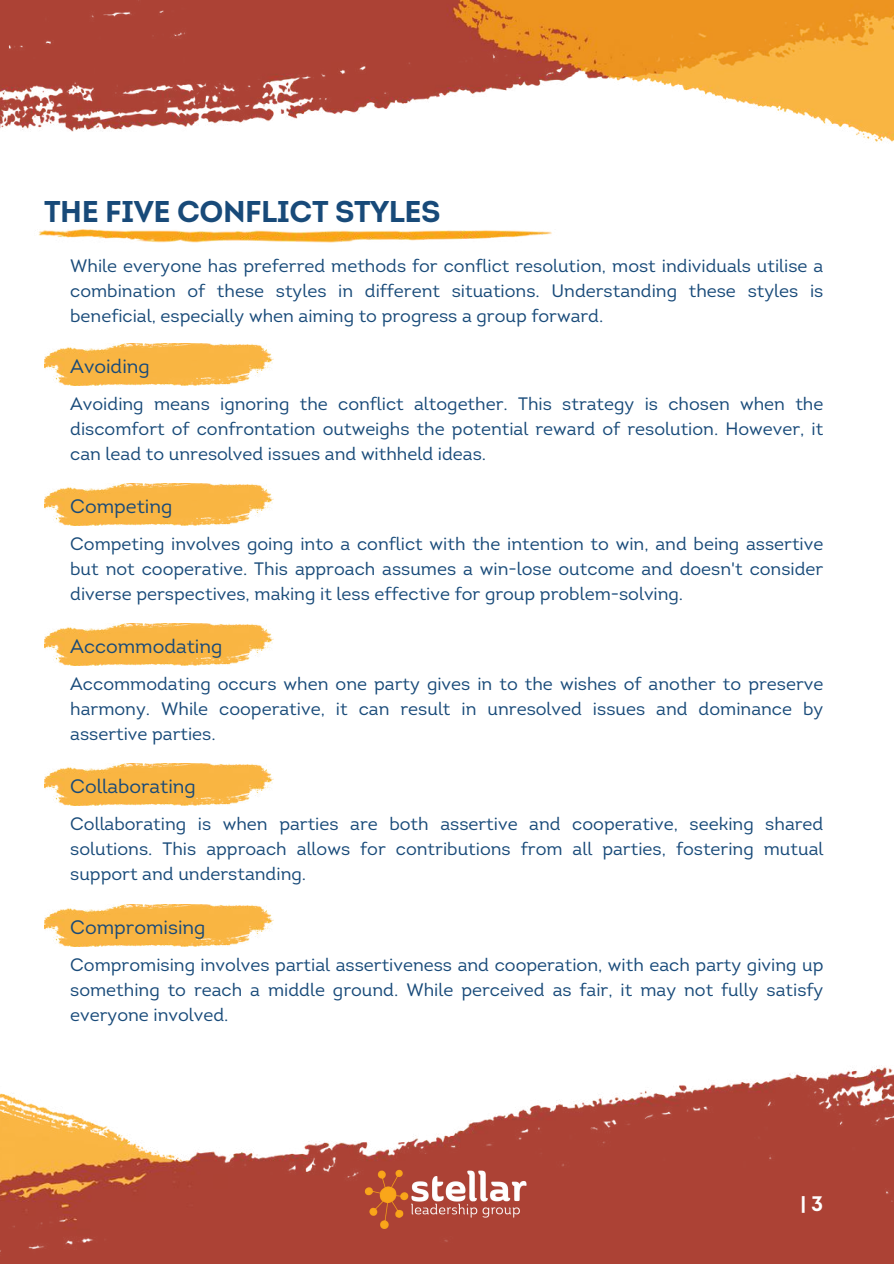
<style>
.page{position:relative;width:894px;height:1264px;background:#fff}
.page>*{position:absolute;margin:0;border:0;box-sizing:border-box;transform-origin:0 0}
.t1{font:700 30px "Intro";letter-spacing:-.015em;color:#184a79}
.t2{font:700 21px "Intro";color:#fff}
.t3{font:19.5px "Intro";color:#184a79}
.t4{font:18px/24.8px "Intro";color:#184a79;text-align:justify}
</style>
<div class="page">
<img style="left:0;top:1065px;width:893px;height:198px">
<img style="left:0;top:0;width:893px;height:143px">
<img style="left:360px;top:1165px;width:173px;height:69px">
<img style="left:44px;top:904px;width:229px;height:42px">
<img style="left:44px;top:763px;width:229px;height:42px">
<img style="left:44px;top:623px;width:229px;height:43px">
<img style="left:44px;top:483px;width:229px;height:43px">
<img style="left:44px;top:343px;width:229px;height:43px">
<img style="left:38px;top:229px;width:514px;height:14px">
<h1 class="t1" style="left:44px;top:199px;width:398px">THE FIVE CONFLICT STYLES</h1>
<p class="t4" style="left:70px;top:255px;width:754px">While everyone has preferred methods for conflict resolution, most individuals utilise a combination of these styles in different situations. Understanding these styles is beneficial, especially when aiming to progress a group forward.</p>
<p class="t3" style="left:70px;top:358px;width:81px">Avoiding</p>
<p class="t4" style="left:70px;top:393px;width:754px">Avoiding means ignoring the conflict altogether. This strategy is chosen when the discomfort of confrontation outweighs the potential reward of resolution. However, it can lead to unresolved issues and withheld ideas.</p>
<p class="t3" style="left:70px;top:498px;width:104px">Competing</p>
<p class="t4" style="left:70px;top:533px;width:754px">Competing involves going into a conflict with the intention to win, and being assertive but not cooperative. This approach assumes a win-lose outcome and doesn't consider diverse perspectives, making it less effective for group problem-solving.</p>
<p class="t3" style="left:70px;top:638px;width:154px">Accommodating</p>
<p class="t4" style="left:70px;top:673px;width:754px">Accommodating occurs when one party gives in to the wishes of another to preserve harmony. While cooperative, it can result in unresolved issues and dominance by assertive parties.</p>
<p class="t3" style="left:70px;top:778px;width:127px">Collaborating</p>
<p class="t4" style="left:70px;top:813px;width:754px">Collaborating is when parties are both assertive and cooperative, seeking shared solutions. This approach allows for contributions from all parties, fostering mutual support and understanding.</p>
<p class="t3" style="left:70px;top:919px;width:137px">Compromising</p>
<p class="t4" style="left:70px;top:954px;width:754px">Compromising involves partial assertiveness and cooperation, with each party giving up something to reach a middle ground. While perceived as fair, it may not fully satisfy everyone involved.</p>
<p class="t2" style="left:800px;top:1195px;width:25px">|3</p>
</div>
